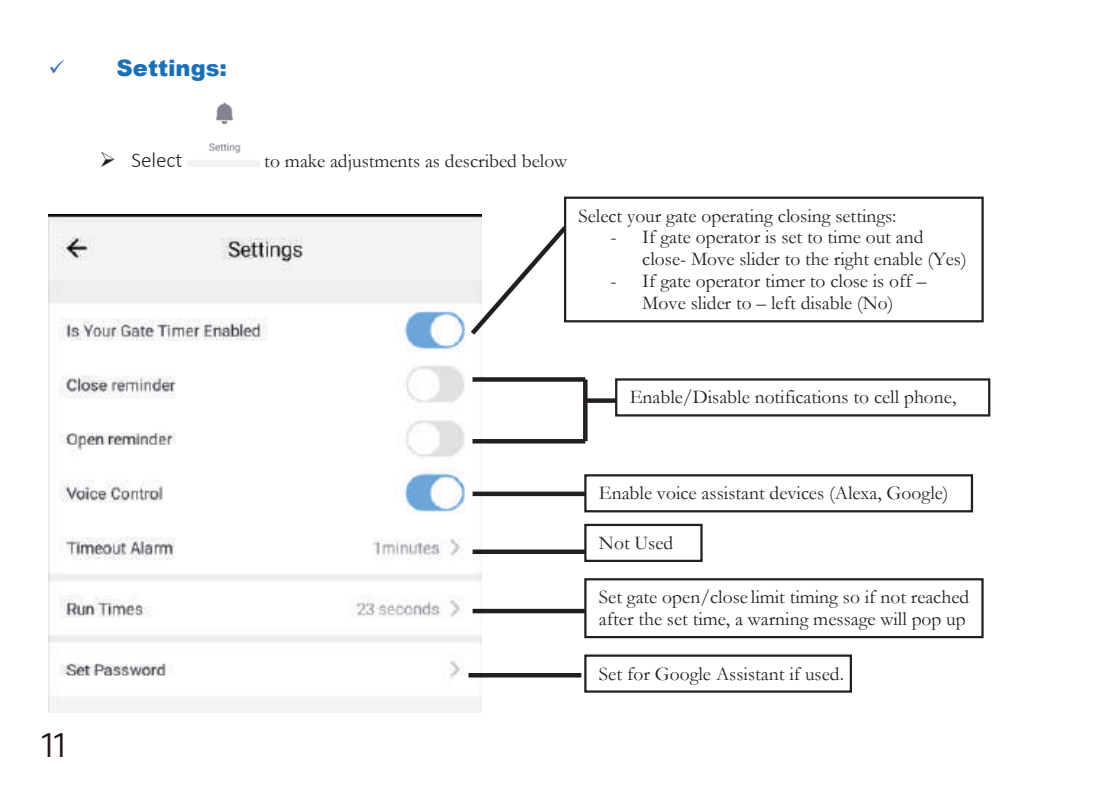
<style>
.page{position:relative;width:1106px;height:808px;background:#fff}
.page>*{position:absolute;margin:0;border:0;box-sizing:border-box;transform-origin:0 0}
.t1{font:33.9px "Bai Jamjuree";color:#211613}
.t2{font:900 22.5px "Arial";color:#1b71b6}
.t3{font:300 21.3px "Calibri";color:#231f20}
.t4{font:19.5px/21.9px "Garamond";color:#231f20}
.s1{color:#3e72b9}
</style>
<div class="page">
<img style="left:188px;top:102px;width:71px;height:65px">
<img style="left:49px;top:215px;width:432px;height:497px">
<svg style="left:466px;top:221px;width:105px;height:119px"></svg>
<div style="left:564px;top:197px;width:419px;height:125px;background:#fff;border:2px solid #231f20"></div>
<div style="left:472px;top:377px;width:113px;height:5px;background:#231f20"></div>
<hr style="left:472px;top:439px;width:113px;height:4px;background:#231f20">
<svg style="left:583px;top:380px;width:4px;height:61px"></svg>
<div style="left:585px;top:398px;width:31px;height:5px;background:#231f20"></div>
<div style="left:615px;top:378px;width:375px;height:38px;background:#fff;border:2px solid #231f20"></div>
<hr style="left:472px;top:492px;width:113px;height:4px;background:#231f20">
<div style="left:584px;top:474px;width:389px;height:38px;background:#fff;border:2px solid #231f20"></div>
<div style="left:472px;top:549px;width:113px;height:5px;background:#231f20"></div>
<div style="left:584px;top:524px;width:118px;height:38px;background:#fff;border:2px solid #231f20"></div>
<hr style="left:472px;top:609px;width:113px;height:4px;background:#231f20">
<div style="left:584px;top:578px;width:399px;height:60px;border:2px solid #231f20"></div>
<hr style="left:468px;top:673px;width:113px;height:4px;background:#231f20">
<div style="left:584px;top:654px;width:268px;height:39px;border:2px solid #231f20"></div>
<p class="t2" style="left:49px;top:51px;width:180px"><span class="s1">✓</span> Settings:</p>
<p class="t3" style="left:100px;top:147px;width:85px">➢ Select</p>
<p class="t4" style="left:264px;top:149px;width:304px">to make adjustments as described below</p>
<p class="t4" style="left:578px;top:204px;width:319px">Select your gate operating closing settings:</p>
<p class="t4" style="left:642px;top:226px;width:326px;text-indent:-32px">- If gate operator is set to time out and close- Move slider to the right enable (Yes)</p>
<p class="t4" style="left:610px;top:270px;width:317px;text-align:center">- If gate operator timer to close is off –<br>Move slider to – left disable (No)</p>
<p class="t4" style="left:629px;top:386px;width:328px">Enable/Disable notifications to cell phone,</p>
<h1 class="t1" style="left:41px;top:716px;width:26px">11</h1>
<p class="t4" style="left:599px;top:482px;width:351px">Enable voice assistant devices (Alexa, Google)</p>
<p class="t4" style="left:599px;top:531px;width:76px">Not Used</p>
<p class="t4" style="left:599px;top:586px;width:372px">Set gate open/closelimit timing so if not reached after the set time, a warning message will pop up</p>
<p class="t4" style="left:599px;top:662px;width:246px">Set for Google Assistant if used.</p>
</div>
